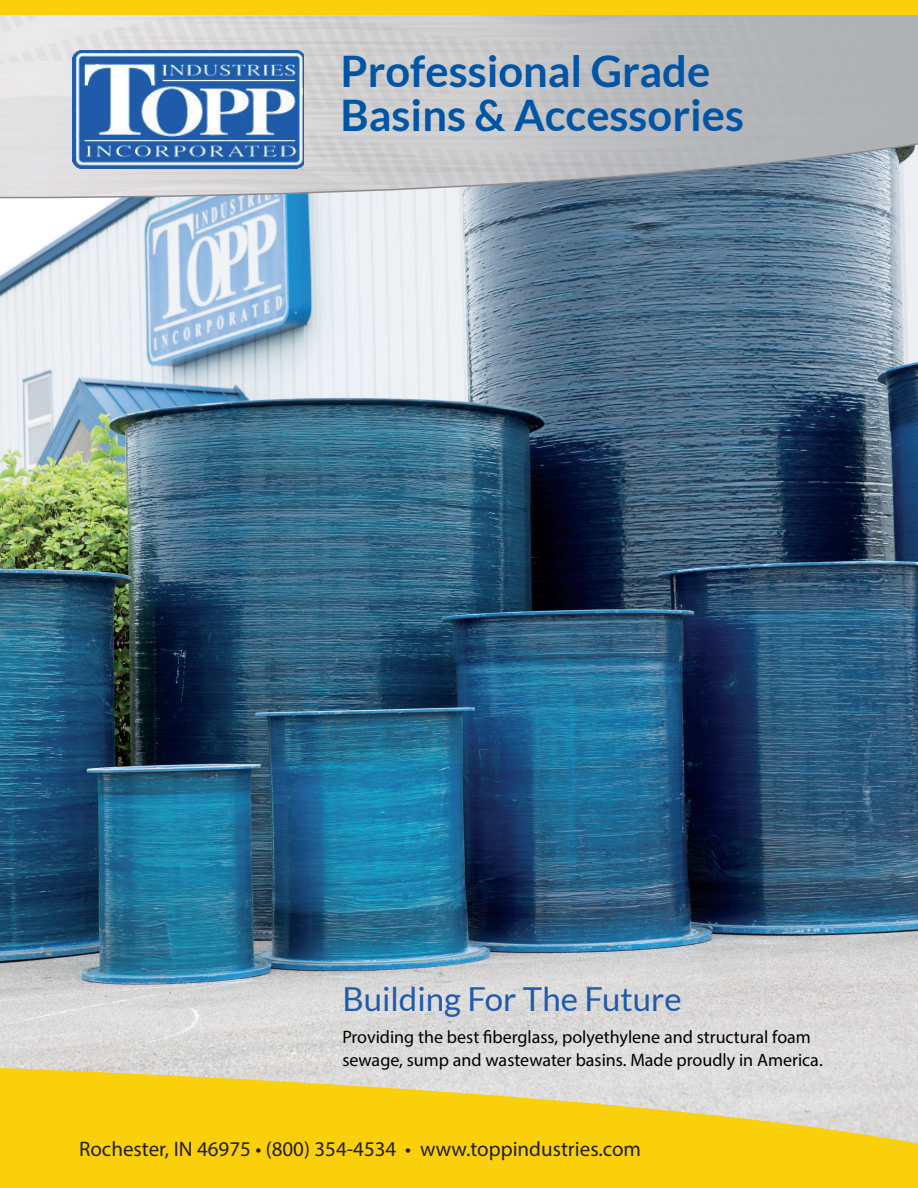
<style>
.page{position:relative;width:918px;height:1188px;background:#fff}
.page>*{position:absolute;margin:0;border:0;box-sizing:border-box;transform-origin:0 0}
.t1{font:700 43.5px/43.5px "Lato";color:#0155a5}
.t2{font:33px "Lato";color:#1f5baa}
.t3{font:21px "Myriad Pro";color:#231f20}
.t4{font:18px/22.5px "Myriad Pro";color:#000}
</style>
<div class="page">
<img style="left:0;top:198px;width:918px;height:853px">
<svg style="left:0;top:1051px;width:918px;height:137px;background:#efd34f"></svg>
<svg style="left:0;top:15px;width:918px;height:183px;background:#bdc0c5"></svg>
<div style="left:0;top:0;width:918px;height:15px;background:#fad00a"></div>
<img style="left:73px;top:51px;width:230px;height:117px">
<h1 class="t1" style="left:341px;top:49px;width:405px">Professional Grade<br>Basins &amp; Accessories</h1>
<h2 class="t2" style="left:342px;top:981px;width:341px">Building For The Future</h2>
<p class="t4" style="left:342px;top:1026px;width:482px">Providing the best fiberglass, polyethylene and structural foam sewage, sump and wastewater basins. Made proudly in America.</p>
<p class="t3" style="left:79px;top:1136px;width:564px">Rochester, IN 46975 • (800) 354-4534 • www.toppindustries.com</p>
</div>
